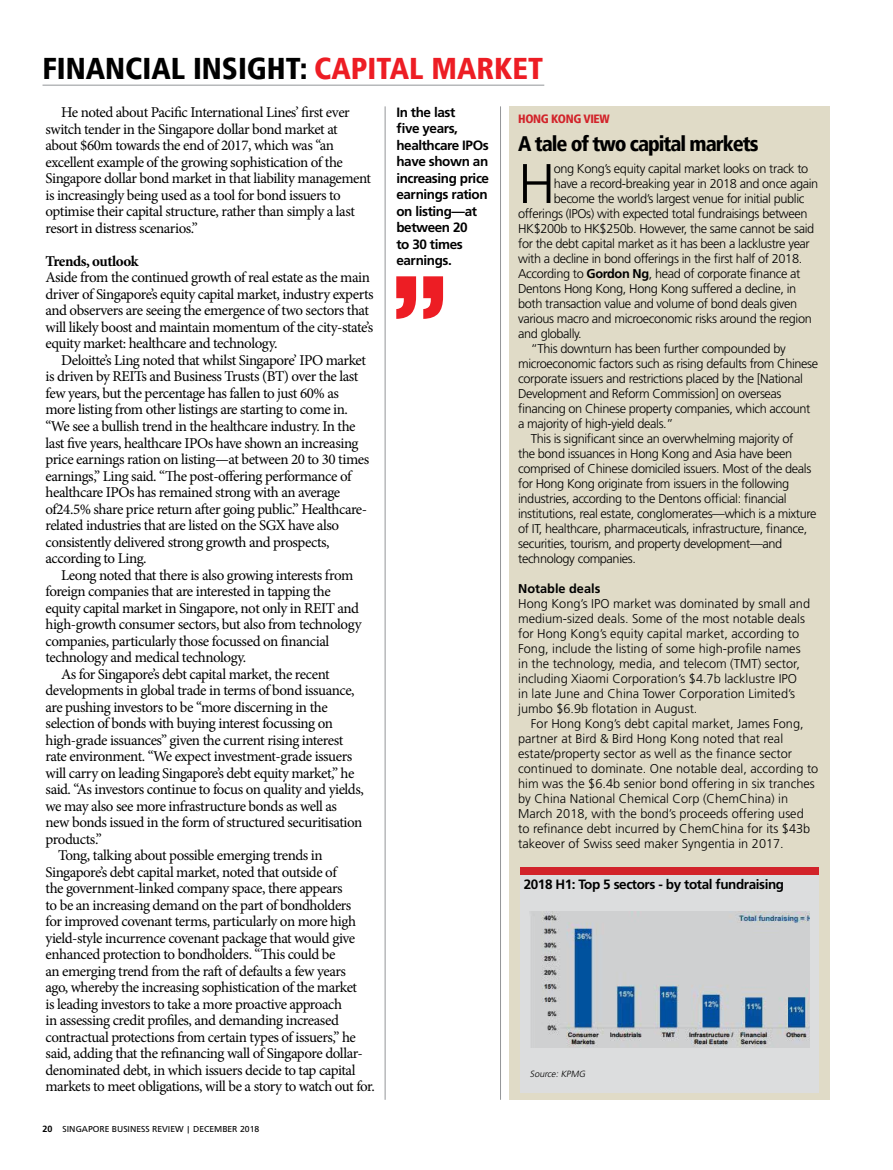
<style>
.page{position:relative;width:893px;height:1170px;background:#fff}
.page>*{position:absolute;margin:0;border:0;box-sizing:border-box;transform-origin:0 0}
.t1{font:300 55.8px "Frutiger";color:#000}
.t2{font:900 condensed 30px "Frutiger";color:#000}
.t3{font:900 condensed 30px "Frutiger";color:#ed1d24}
.t4{font:900 condensed 21px "Frutiger";letter-spacing:-.05em;color:#000}
.t5{font:15px/16.5px "Minion Pro";letter-spacing:-.035em;color:#000}
.t6{font:700 15px "Minion Pro";letter-spacing:-.035em;color:#000}
.t7{font:700 13.5px/16.5px "Frutiger";letter-spacing:-.03em;color:#000}
.t8{font:300 12.75px "Frutiger";letter-spacing:-.03em;color:#000}
.t9{font:300 12.75px/15px "Frutiger";color:#000}
.t10{font:700 12.75px "Frutiger";color:#000}
.t11{font:900 condensed 12px "Frutiger";letter-spacing:-.03em;color:#d2232a}
.t12{font:9px "Frutiger";color:#000}
.t13{font:italic 300 9px "Frutiger";color:#000}
.s1{color:#ed1d24}
.s2{font-weight:700}
</style>
<div class="page">
<div style="left:510px;top:106px;width:320px;height:993px;background:#e0dbc7"></div>
<hr style="left:385px;top:106px;width:1px;height:993px;background:#939598">
<hr style="left:500px;top:106px;width:1px;height:993px;background:#939598">
<hr style="left:43px;top:85px;width:501px;height:1px;background:#939598">
<div style="left:520px;top:867px;width:299px;height:225px;background:#dcddde"></div>
<div style="left:520px;top:866px;width:299px;height:8px;background:#d2232a"></div>
<img style="left:531px;top:911px;width:279px;height:136px">
<svg style="left:396px;top:276px;width:47px;height:43px"></svg>
<h2 class="t2" style="left:43px;top:51px;width:340px">FINANCIAL INSIGHT: <span class="s1">CAPITAL</span></h2>
<h2 class="t3" style="left:431px;top:51px;width:110px">MARKET</h2>
<p class="t5" style="left:46px;top:104px;width:327px;text-indent:16px">He noted about Pacific International Lines’ first ever switch tender in the Singapore dollar bond market at about $60m towards the end of 2017, which was “an excellent example of the growing sophistication of the Singapore dollar bond market in that liability management is increasingly being used as a tool for bond issuers to optimise their capital structure, rather than simply a last resort in distress scenarios.”</p>
<p class="t6" style="left:46px;top:250px;width:94px">Trends, outlook</p>
<p class="t5" style="left:46px;top:269px;width:330px">Aside from the continued growth of real estate as the main driver of Singapore’s equity capital market, industry experts and observers are seeing the emergence of two sectors that will likely boost and maintain momentum of the city-state’s equity market: healthcare and technology.</p>
<p class="t5" style="left:46px;top:352px;width:325px;text-indent:16px">Deloitte’s Ling noted that whilst Singapore’ IPO market is driven by REITs and Business Trusts (BT) over the last few years, but the percentage has fallen to just 60% as more listing from other listings are starting to come in. “We see a bullish trend in the healthcare industry. In the last five years, healthcare IPOs have shown an increasing price earnings ration on listing—at between 20 to 30 times earnings,” Ling said. “The post-offering performance of healthcare IPOs has remained strong with an average of24.5% share price return after going public.” Healthcare&shy;related industries that are listed on the SGX have also consistently delivered strong growth and prospects, according to Ling.</p>
<p class="t5" style="left:61px;top:566px;width:294px">Leong noted that there is also growing interests from</p>
<p class="t5" style="left:46px;top:583px;width:287px">foreign companies that are interested in tapping the</p>
<p class="t5" style="left:46px;top:599px;width:315px">equity capital market in Singapore, not only in REIT and</p>
<p class="t5" style="left:46px;top:616px;width:318px">high-growth consumer sectors, but also from technology</p>
<p class="t5" style="left:46px;top:632px;width:285px">companies, particularly those focussed on financial</p>
<p class="t5" style="left:46px;top:649px;width:202px">technology and medical technology.</p>
<p class="t5" style="left:61px;top:665px;width:270px">As for Singapore’s debt capital market, the recent</p>
<p class="t5" style="left:46px;top:682px;width:311px">developments in global trade in terms of bond issuance,</p>
<p class="t5" style="left:46px;top:698px;width:284px">are pushing investors to be “more discerning in the</p>
<p class="t5" style="left:46px;top:715px;width:289px">selection of bonds with buying interest focussing on</p>
<p class="t5" style="left:46px;top:731px;width:299px">high-grade issuances” given the current rising interest</p>
<p class="t5" style="left:46px;top:748px;width:308px">rate environment. “We expect investment-grade issuers</p>
<p class="t5" style="left:46px;top:764px;width:310px">will carry on leading Singapore’s debt equity market,” he</p>
<p class="t5" style="left:46px;top:781px;width:320px">said. “As investors continue to focus on quality and yields,</p>
<p class="t5" style="left:46px;top:797px;width:293px">we may also see more infrastructure bonds as well as</p>
<p class="t5" style="left:46px;top:814px;width:318px">new bonds issued in the form of structured securitisation</p>
<p class="t5" style="left:46px;top:830px;width:58px">products.”</p>
<p class="t5" style="left:58px;top:847px;width:266px">Tong, talking about possible emerging trends in</p>
<p class="t5" style="left:46px;top:863px;width:293px">Singapore’s debt capital market, noted that outside of</p>
<p class="t5" style="left:46px;top:880px;width:299px">the government-linked company space, there appears</p>
<p class="t5" style="left:46px;top:896px;width:307px">to be an increasing demand on the part of bondholders</p>
<p class="t5" style="left:46px;top:913px;width:312px">for improved covenant terms, particularly on more high</p>
<p class="t5" style="left:46px;top:929px;width:311px">yield-style incurrence covenant package that would give</p>
<p class="t5" style="left:46px;top:946px;width:292px">enhanced protection to bondholders. “This could be</p>
<p class="t5" style="left:46px;top:962px;width:302px">an emerging trend from the raft of defaults a few years</p>
<p class="t5" style="left:46px;top:979px;width:313px">ago, whereby the increasing sophistication of the market</p>
<p class="t5" style="left:46px;top:995px;width:298px">is leading investors to take a more proactive approach</p>
<p class="t5" style="left:46px;top:1012px;width:295px">in assessing credit profiles, and demanding increased</p>
<p class="t5" style="left:46px;top:1028px;width:312px">contractual protections from certain types of issuers,” he</p>
<p class="t5" style="left:46px;top:1045px;width:319px">said, adding that the refinancing wall of Singapore dollar-</p>
<p class="t5" style="left:46px;top:1061px;width:312px">denominated debt, in which issuers decide to tap capital</p>
<p class="t5" style="left:46px;top:1078px;width:331px">markets to meet obligations, will be a story to watch out for.</p>
<p class="t12" style="left:43px;top:1123px;width:186px"><span class="s2">20</span> SINGAPORE BUSINESS REVIEW | DECEMBER</p>
<p class="t12" style="left:240px;top:1123px;width:21px">2018</p>
<p class="t7" style="left:396px;top:104px;width:94px">In the last<br>five years, healthcare IPOs have shown an increasing price earnings ration on listing—at between 20<br>to 30 times earnings.</p>
<p class="t11" style="left:518px;top:111px;width:93px">HONG KONG VIEW</p>
<h3 class="t4" style="left:518px;top:131px;width:242px">A TALE OF TWO CAPITAL MARKETS</h3>
<h1 class="t1" style="left:518px;top:152px;width:39px">H</h1>
<p class="t8" style="left:554px;top:161px;width:256px">ong Kong’s equity capital market looks on track to</p>
<p class="t8" style="left:554px;top:176px;width:266px">have a record-breaking year in 2018 and once again</p>
<p class="t8" style="left:554px;top:191px;width:252px">become the world’s largest venue for initial public</p>
<p class="t8" style="left:518px;top:206px;width:291px">offerings (IPOs) with expected total fundraisings between</p>
<p class="t8" style="left:518px;top:221px;width:298px">HK$200b to HK$250b. However, the same cannot be said</p>
<p class="t8" style="left:518px;top:236px;width:293px">for the debt capital market as it has been a lacklustre year</p>
<p class="t8" style="left:518px;top:251px;width:286px">with a decline in bond offerings in the first half of 2018.</p>
<p class="t8" style="left:518px;top:266px;width:284px">According to <span class="s2">Gordon Ng</span>, head of corporate finance at</p>
<p class="t8" style="left:518px;top:281px;width:280px">Dentons Hong Kong, Hong Kong suffered a decline, in</p>
<p class="t8" style="left:518px;top:296px;width:281px">both transaction value and volume of bond deals given</p>
<p class="t8" style="left:518px;top:311px;width:295px">various macro and microeconomic risks around the region</p>
<p class="t8" style="left:518px;top:326px;width:65px">and globally.</p>
<p class="t8" style="left:531px;top:341px;width:256px">“This downturn has been further compounded by</p>
<p class="t8" style="left:518px;top:356px;width:302px">microeconomic factors such as rising defaults from Chinese</p>
<p class="t8" style="left:518px;top:371px;width:286px">corporate issuers and restrictions placed by the [National</p>
<p class="t8" style="left:518px;top:386px;width:265px">Development and Reform Commission] on overseas</p>
<p class="t8" style="left:518px;top:401px;width:294px">financing on Chinese property companies, which account</p>
<p class="t8" style="left:518px;top:416px;width:157px">a majority of high-yield deals.”</p>
<p class="t8" style="left:531px;top:431px;width:264px">This is significant since an overwhelming majority of</p>
<p class="t8" style="left:518px;top:446px;width:275px">the bond issuances in Hong Kong and Asia have been</p>
<p class="t8" style="left:518px;top:461px;width:295px">comprised of Chinese domiciled issuers. Most of the deals</p>
<p class="t8" style="left:518px;top:476px;width:273px">for Hong Kong originate from issuers in the following</p>
<p class="t8" style="left:518px;top:491px;width:270px">industries, according to the Dentons official: financial</p>
<p class="t8" style="left:518px;top:506px;width:300px">institutions, real estate, conglomerates—which is a mixture</p>
<p class="t8" style="left:518px;top:521px;width:291px">of IT, healthcare, pharmaceuticals, infrastructure, finance,</p>
<p class="t8" style="left:518px;top:536px;width:266px">securities, tourism, and property development—and</p>
<p class="t8" style="left:518px;top:551px;width:119px">technology companies.</p>
<p class="t10" style="left:518px;top:581px;width:84px">Notable deals</p>
<p class="t9" style="left:518px;top:596px;width:293px">Hong Kong’s IPO market was dominated by small and medium-sized deals. Some of the most notable deals for Hong Kong’s equity capital market, according to Fong, include the listing of some high-profile names in the technology, media, and telecom (TMT) sector, including Xiaomi Corporation’s $4.7b lacklustre IPO in late June and China Tower Corporation Limited’s jumbo $6.9b flotation in August.</p>
<p class="t9" style="left:518px;top:716px;width:302px;text-indent:13px">For Hong Kong’s debt capital market, James Fong, partner at Bird &amp; Bird Hong Kong noted that real estate/property sector as well as the finance sector continued to dominate. One notable deal, according to him was the $6.4b senior bond offering in six tranches by China National Chemical Corp (ChemChina) in March 2018, with the bond’s proceeds offering used<br>to refinance debt incurred by ChemChina for its $43b takeover of Swiss seed maker Syngentia in 2017.</p>
<p class="t7" style="left:524px;top:875px;width:262px">2018 H 1: Top 5 sectors - by total fundraising</p>
<p class="t13" style="left:530px;top:1068px;width:59px">Source: KPMG</p>
</div>
